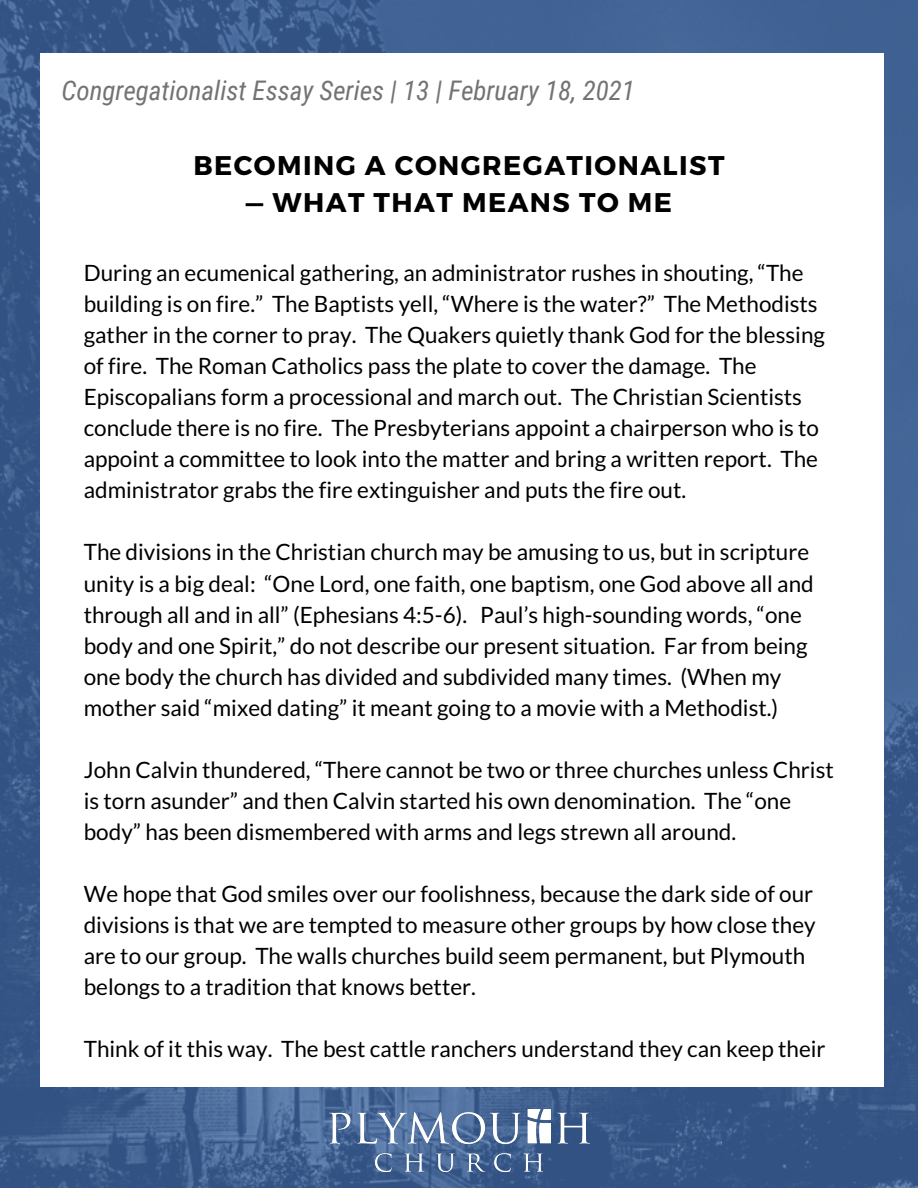
<style>
.page{position:relative;width:918px;height:1188px;background:#fff}
.page>*{position:absolute;margin:0;border:0;box-sizing:border-box;transform-origin:0 0}
.t1{font:italic 27px "Roboto Condensed";color:#737373}
.t2{font:700 27px "Montserrat";letter-spacing:.055em;color:#000}
.t3{font:22.5px/31px "Lato";color:#000}
</style>
<div class="page">
<img style="left:0;top:0;width:918px;height:1188px">
<div style="left:40px;top:53px;width:843px;height:1034px;background:#fff"></div>
<img style="left:329px;top:1110px;width:260px;height:62px">
<p class="t1" style="left:61px;top:75px;width:575px">Congregationalist Essay Series | 13 | February 18, 2021</p>
<p class="t2" style="left:193px;top:148px;width:533px">BECOMING A CONGREGATIONALIST</p>
<p class="t2" style="left:246px;top:185px;width:428px">— WHAT THAT MEANS TO ME</p>
<p class="t3" style="left:84px;top:257px;width:743px">During an ecumenical gathering, an administrator rushes in shouting, “The building is on fire.” The Baptists yell, “Where is the water?” The Methodists gather in the corner to pray. The Quakers quietly thank God for the blessing of fire. The Roman Catholics pass the plate to cover the damage. The Episcopalians form a processional and march out. The Christian Scientists conclude there is no fire. The Presbyterians appoint a chairperson who is to appoint a committee to look into the matter and bring a written report. The administrator grabs the fire extinguisher and puts the fire out.</p>
<p class="t3" style="left:84px;top:536px;width:732px">The divisions in the Christian church may be amusing to us, but in scripture unity is a big deal: “One Lord, one faith, one baptism, one God above all and through all and in all” (Ephesians 4:5-6). Paul’s high-sounding words, “one body and one Spirit,” do not describe our present situation. Far from being one body the church has divided and subdivided many times. (When my mother said “mixed dating” it meant going to a movie with a Methodist.)</p>
<p class="t3" style="left:84px;top:753px;width:752px">John Calvin thundered, “There cannot be two or three churches unless Christ is torn asunder” and then Calvin started his own denomination. The “one body” has been dismembered with arms and legs strewn all around.</p>
<p class="t3" style="left:84px;top:877px;width:734px">We hope that God smiles over our foolishness, because the dark side of our divisions is that we are tempted to measure other groups by how close they are to our group. The walls churches build seem permanent, but Plymouth belongs to a tradition that knows better.</p>
<p class="t3" style="left:84px;top:1033px;width:743px">Think of it this way. The best cattle ranchers understand they can keep their</p>
</div>
